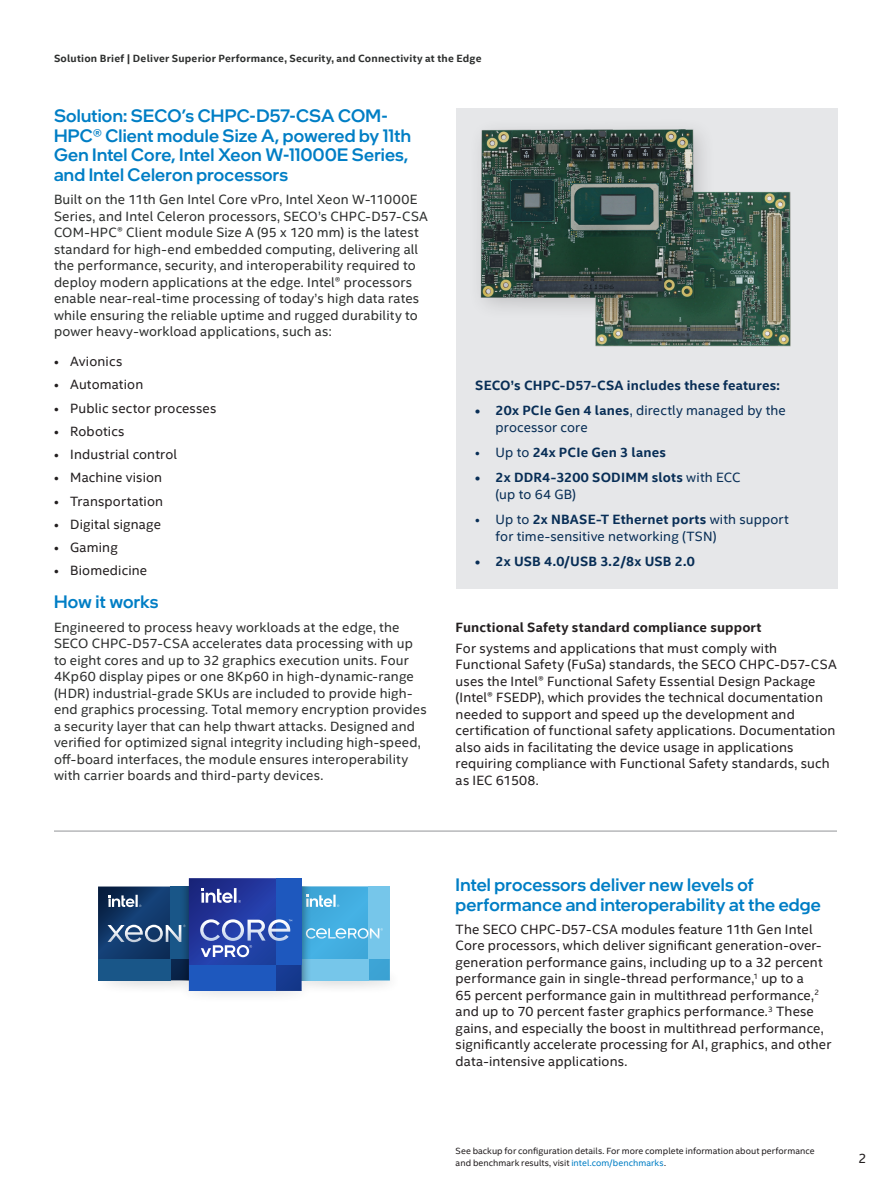
<style>
.page{position:relative;width:891px;height:1188px;background:#fff}
.page>*{position:absolute;margin:0;border:0;box-sizing:border-box;transform-origin:0 0}
.CopyHeaderBlue_H2{font:500 18px/19.5px "Intel One Display";letter-spacing:.01em;color:#007ec5}
.MainCopy___Caption{font:13.5px/16.5px "Intel Clear";letter-spacing:.01em;color:#2d2f2e}
.MainCopy___Caption-2{font:13.5px/16.5px "Intel Clear";letter-spacing:.01em;color:#231f20}
.BulletPoints{font:13.5px "Intel Clear";letter-spacing:.01em;color:#231f20}
.MainCopy___Caption-3{font:700 13.5px/16.5px "Intel Clear";letter-spacing:.015em;color:#082e56}
.t1{font:13.5px/16.5px "Intel Clear";letter-spacing:.01em;color:#082e56}
.MainCopy___Caption-4{font:700 13.5px "Intel Clear";letter-spacing:.015em;color:#231f20}
.t2{font:700 10.5px "Intel Clear";letter-spacing:.02em;color:#2d2f2e}
.Lgl_-_Footnotes_and{font:9px/12px "Intel Clear";letter-spacing:.005em;color:#231f20}
.s1{font-weight:700}
.s2{font-weight:400}
.s3{color:#007ec5}
</style>
<div class="page">
<div style="left:456px;top:108px;width:382px;height:481px;background:#e6e7e9"></div>
<hr style="left:54px;top:831px;width:783px;height:1px;background:#939598">
<img style="left:595px;top:192px;width:196px;height:155px">
<div style="left:468px;top:117px;width:249px;height:204px;background:#231f20;opacity:.2"></div>
<img style="left:479px;top:125px;width:223px;height:174px">
<svg style="left:98px;top:878px;width:292px;height:113px;background:#4e7db6"></svg>
<p class="t2" style="left:54px;top:51px;width:429px">Solution Brief | Deliver Superior Performance, Security, and Connectivity at the Edge</p>
<p class="CopyHeaderBlue_H2" style="left:54px;top:106px;width:358px">Solution: SECO’s CHPC-D57-CSA COM-HPC® Client module Size A, powered by 11th Gen Intel Core, Intel Xeon W-11000E Series, and Intel Celeron processors</p>
<p class="MainCopy___Caption" style="left:54px;top:191px;width:376px">Built on the 11th Gen Intel Core vPro, Intel Xeon W-11000E Series, and Intel Celeron processors, SECO’s CHPC-D57-CSA COM-HPC® Client module Size A (95 x 120 mm) is the latest standard for high-end embedded computing, delivering all the performance, security, and interoperability required to deploy modern applications at the edge. Intel® processors enable near-real-time processing of today’s high data rates while ensuring the reliable uptime and rugged durability to power heavy-workload applications, such as:</p>
<p class="BulletPoints" style="left:54px;top:352px;width:70px">• Avionics</p>
<p class="BulletPoints" style="left:54px;top:375px;width:91px">• Automation</p>
<p class="BulletPoints" style="left:54px;top:399px;width:164px">• Public sector processes</p>
<p class="BulletPoints" style="left:54px;top:422px;width:72px">• Robotics</p>
<p class="BulletPoints" style="left:54px;top:445px;width:125px">• Industrial control</p>
<p class="BulletPoints" style="left:54px;top:468px;width:110px">• Machine vision</p>
<p class="BulletPoints" style="left:54px;top:492px;width:111px">• Transportation</p>
<p class="BulletPoints" style="left:54px;top:515px;width:109px">• Digital signage</p>
<p class="BulletPoints" style="left:54px;top:538px;width:65px">• Gaming</p>
<p class="BulletPoints" style="left:54px;top:561px;width:95px">• Biomedicine</p>
<p class="CopyHeaderBlue_H2" style="left:54px;top:592px;width:106px">How it works</p>
<p class="MainCopy___Caption" style="left:54px;top:618px;width:374px">Engineered to process heavy workloads at the edge, the SECO CHPC-D57-CSA accelerates data processing with up to eight cores and up to 32 graphics execution units. Four 4Kp60 display pipes or one 8Kp60 in high-dynamic-range (HDR) industrial-grade SKUs are included to provide high&shy;end graphics processing. Total memory encryption provides a security layer that can help thwart attacks. Designed and verified for optimized signal integrity including high-speed, off-board interfaces, the module ensures interoperability with carrier boards and third-party devices.</p>
<p class="MainCopy___Caption-4" style="left:456px;top:618px;width:307px">Functional Safety standard compliance support</p>
<p class="MainCopy___Caption-3" style="left:475px;top:376px;width:306px">SECO’s CHPC-D57-CSA includes these features:</p>
<p class="t1" style="left:496px;top:402px;width:292px;text-indent:-20px"><span class="s1">• 20x PCIe Gen 4 lanes</span>, directly managed by the processor core</p>
<p class="MainCopy___Caption-3" style="left:475px;top:444px;width:192px"><span class="s2">• Up to</span> 24x PCIe Gen 3 lanes</p>
<p class="MainCopy___Caption-3" style="left:496px;top:469px;width:247px;text-indent:-20px">• 2x DDR4-3200 SODIMM slots <span class="s2">with ECC (up to 64 GB)</span></p>
<p class="t1" style="left:496px;top:511px;width:295px;text-indent:-20px">• Up to <span class="s1">2x NBASE-T Ethernet ports</span> with support for time-sensitive networking (TSN)</p>
<p class="MainCopy___Caption-3" style="left:475px;top:553px;width:221px">• 2x USB 4.0/USB 3.2/8x USB 2.0</p>
<p class="MainCopy___Caption-2" style="left:456px;top:640px;width:383px">For systems and applications that must comply with Functional Safety (FuSa) standards, the SECO CHPC-D57-CSA uses the Intel® Functional Safety Essential Design Package (Intel® FSEDP), which provides the technical documentation needed to support and speed up the development and certification of functional safety applications. Documentation also aids in facilitating the device usage in applications requiring compliance with Functional Safety standards, such as IEC 61508.</p>
<p class="CopyHeaderBlue_H2" style="left:456px;top:875px;width:367px">Intel processors deliver new levels of performance and interoperability at the edge</p>
<p class="MainCopy___Caption-2" style="left:456px;top:920px;width:377px">The SECO CHPC-D57-CSA modules feature 11th Gen Intel Core processors, which deliver significant generation-over&shy;generation performance gains, including up to a 32 percent performance gain in single-thread performance,<sup>1</sup> up to a<br>65 percent performance gain in multithread performance,<sup>2 </sup>and up to 70 percent faster graphics performance.<sup>3</sup> These gains, and especially the boost in multithread performance, significantly accelerate processing for AI, graphics, and other data-intensive applications.</p>
<p class="Lgl_-_Footnotes_and" style="left:456px;top:1144px;width:361px">See backup for configuration details. For more complete information about performance and benchmark results, visit <span class="s3">intel.com/benchmarks</span>.</p>
<p class="MainCopy___Caption-2" style="left:858px;top:1150px;width:10px">2</p>
</div>
